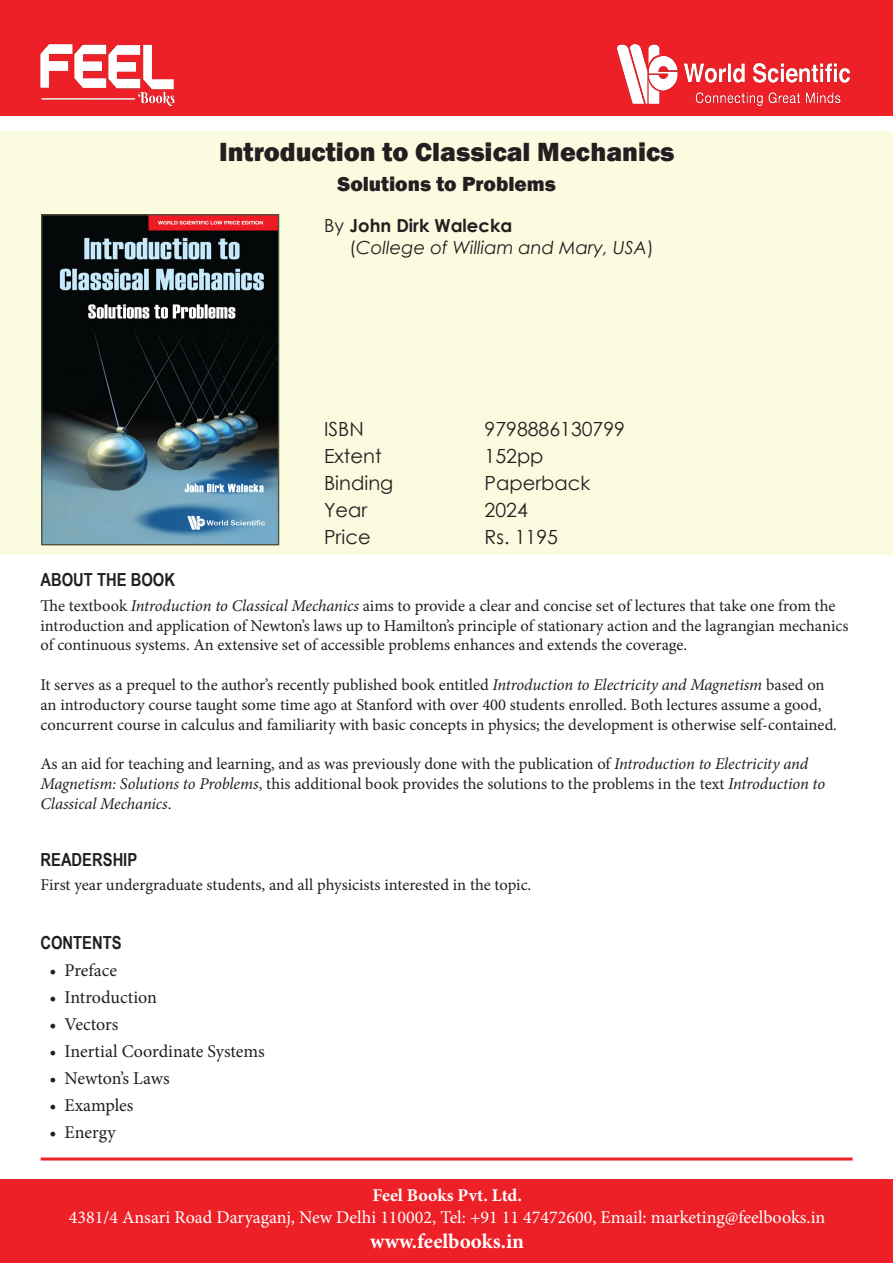
<style>
.page{position:relative;width:893px;height:1263px;background:#fff}
.page>*{position:absolute;margin:0;border:0;box-sizing:border-box;transform-origin:0 0}
.t1{font:800 27px "Franklin Gothic";color:#231f20}
.t2{font:800 21px "Franklin Gothic";color:#231f20}
.t3{font:700 21px "Minion Pro";color:#fff}
.t4{font:19.5px "Century Gothic";color:#231f20}
.t5{font:18px "Minion Pro";color:#fff}
.t6{font:18px "Minion Pro";color:#231f20}
.t7{font:700 18px "Arial Narrow";color:#231f20}
.t8{font:italic 18px "Century Gothic";color:#231f20}
.t9{font:700 18px "Century Gothic";color:#231f20}
.t10{font:700 18px "Minion Pro";color:#fff}
.Text{font:16.5px/19.8px "Minion Pro";color:#231f20}
.s1{font-weight:400}
.s2{font-style:normal}
.s3{font-style:italic}
</style>
<div class="page">
<div style="left:0;top:0;width:893px;height:115px;background:#ee2027"></div>
<img style="left:40px;top:44px;width:135px;height:62px">
<img style="left:616px;top:44px;width:235px;height:63px">
<div style="left:0;top:1179px;width:893px;height:84px;background:#ee2027"></div>
<div style="left:0;top:131px;width:893px;height:424px;background:#fbfbe0"></div>
<img style="left:43px;top:216px;width:234px;height:327px">
<div style="left:41px;top:214px;width:238px;height:331px;border:1px solid #524f3e"></div>
<hr style="left:41px;top:1157px;width:812px;height:3px;background:#ee2027">
<p class="t1" style="left:219px;top:134px;width:457px">Introduction to Classical Mechanics</p>
<p class="t2" style="left:338px;top:170px;width:220px">Solutions to Problems</p>
<p class="t9" style="left:324px;top:212px;width:190px"><span class="s1">By</span> John Dirk Walecka</p>
<p class="t8" style="left:350px;top:235px;width:306px"><span class="s2">(</span>College of William and Mary, USA<span class="s2">)</span></p>
<p class="t4" style="left:324px;top:415px;width:41px">ISBN</p>
<p class="t4" style="left:485px;top:415px;width:142px">9798886130799</p>
<p class="t4" style="left:324px;top:442px;width:59px">Extent</p>
<p class="t4" style="left:485px;top:442px;width:61px">152pp</p>
<p class="t4" style="left:324px;top:469px;width:71px">Binding</p>
<p class="t4" style="left:485px;top:469px;width:107px">Paperback</p>
<p class="t4" style="left:324px;top:496px;width:45px">Year</p>
<p class="t4" style="left:485px;top:496px;width:45px">2024</p>
<p class="t4" style="left:324px;top:523px;width:48px">Price</p>
<p class="t4" style="left:485px;top:523px;width:75px">Rs. 1195</p>
<p class="t7" style="left:40px;top:566px;width:136px">ABOUT THE BOOK</p>
<p class="Text" style="left:40px;top:596px;width:809px">The textbook <span class="s3">Introduction to Classical Mechanics</span> aims to provide a clear and concise set of lectures that take one from the introduction and application of Newton’s laws up to Hamilton’s principle of stationary action and the lagrangian mechanics of continuous systems. An extensive set of accessible problems enhances and extends the coverage.</p>
<p class="Text" style="left:40px;top:675px;width:798px">It serves as a prequel to the author’s recently published book entitled <span class="s3">Introduction to Electricity and Magnetism</span> based on an introductory course taught some time ago at Stanford with over 400 students enrolled. Both lectures assume a good, concurrent course in calculus and familiarity with basic concepts in physics; the development is otherwise self-contained.</p>
<p class="Text" style="left:40px;top:754px;width:786px">As an aid for teaching and learning, and as was previously done with the publication of <span class="s3">Introduction to Electricity and<br>Magnetism: Solutions to Problems</span>, this additional book provides the solutions to the problems in the text <span class="s3">Introduction to<br>Classical Mechanics</span>.</p>
<p class="t7" style="left:40px;top:846px;width:98px">READERSHIP</p>
<p class="Text" style="left:40px;top:875px;width:492px">First year undergraduate students, and all physicists interested in the topic.</p>
<p class="t7" style="left:40px;top:928px;width:83px">CONTENTS</p>
<p class="t6" style="left:49px;top:958px;width:69px">• Preface</p>
<p class="t6" style="left:49px;top:985px;width:109px">• Introduction</p>
<p class="t6" style="left:49px;top:1012px;width:70px">• Vectors</p>
<p class="t6" style="left:49px;top:1039px;width:217px">• Inertial Coordinate Systems</p>
<p class="t6" style="left:49px;top:1066px;width:122px">• Newton’s Laws</p>
<p class="t6" style="left:49px;top:1093px;width:86px">• Examples</p>
<p class="t6" style="left:49px;top:1120px;width:68px">• Energy</p>
<p class="t10" style="left:372px;top:1182px;width:151px">Feel Books Pvt. Ltd.</p>
<p class="t5" style="left:69px;top:1205px;width:758px">4381/4 Ansari Road Daryaganj, New Delhi 110002, Tel: +91 11 47472600, Email: marketing@feelbooks.in</p>
<p class="t3" style="left:370px;top:1226px;width:156px">www.feelbooks.in</p>
</div>
